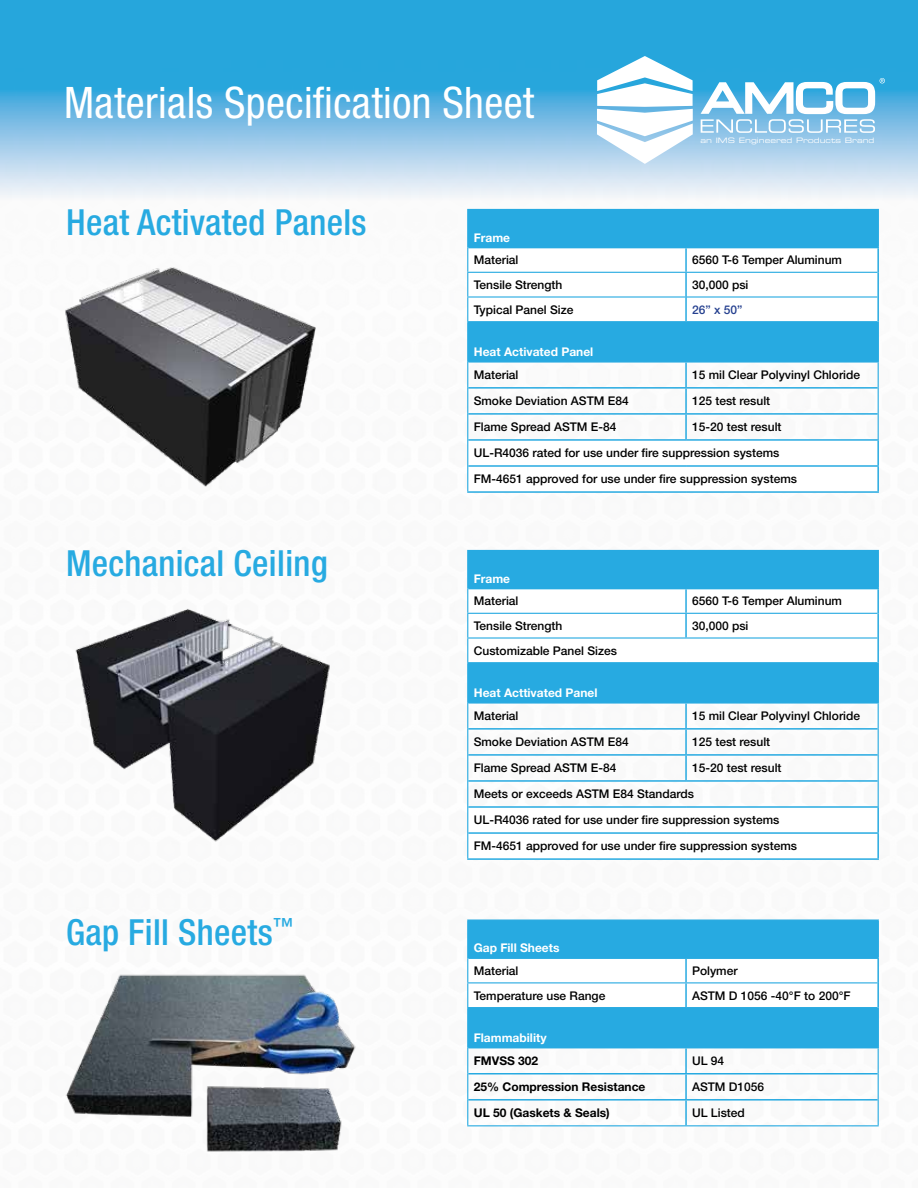
<style>
.page{position:relative;width:918px;height:1188px;background:#fff}
.page>*{position:absolute;margin:0;border:0;box-sizing:border-box;transform-origin:0 0}
.t1{font:condensed 43.5px "Helvetica Neue LT Std";letter-spacing:.01em;color:#fff}
.t2{font:500 condensed 36px "Helvetica Neue LT Std";letter-spacing:.01em;color:#27aae1}
.t3{font:500 12px/26.1px "Helvetica Neue LT Std";color:#000}
.t4{font:700 12px "Helvetica Neue LT Std";color:#fff}
.t5{font:700 12px "Helvetica Neue LT Std";color:#000}
.t6{font:500 12px "Helvetica Neue LT Std";color:#25408f}
.t7{font:7.35px "Eurostile LT Std Ex 2";color:#fff}
.s1{font-weight:700}
</style>
<div class="page">
<img style="left:0;top:0;width:918px;height:1127px">
<svg style="left:597px;top:56px;width:96px;height:108px"></svg>
<svg style="left:699px;top:78px;width:186px;height:55px"></svg>
<div style="left:468px;top:210px;width:409px;height:151px;background:#27aae1"></div>
<hr style="left:468px;top:361px;width:218px;height:2px;background:#27aae1">
<hr style="left:686px;top:361px;width:193px;height:2px;background:#27aae1">
<hr style="left:468px;top:247px;width:218px;height:1px;background:#27aae1">
<hr style="left:686px;top:247px;width:193px;height:1px;background:#27aae1">
<hr style="left:467px;top:491px;width:219px;height:2px;background:#27aae1">
<hr style="left:686px;top:491px;width:193px;height:2px;background:#27aae1">
<hr style="left:467px;top:209px;width:219px;height:1px;background:#27aae1">
<hr style="left:467px;top:210px;width:1px;height:38px;background:#27aae1">
<hr style="left:686px;top:209px;width:193px;height:1px;background:#27aae1">
<svg style="left:467px;top:248px;width:410px;height:74px"></svg>
<hr style="left:467px;top:322px;width:1px;height:40px;background:#27aae1">
<svg style="left:467px;top:362px;width:412px;height:130px"></svg>
<hr style="left:877px;top:210px;width:2px;height:37px;background:#27aae1">
<hr style="left:877px;top:248px;width:2px;height:24px;background:#27aae1">
<hr style="left:877px;top:272px;width:2px;height:25px;background:#27aae1">
<hr style="left:877px;top:297px;width:2px;height:25px;background:#27aae1">
<hr style="left:877px;top:322px;width:2px;height:39px;background:#27aae1">
<hr style="left:877px;top:441px;width:2px;height:24px;background:#27aae1">
<hr style="left:877px;top:467px;width:2px;height:24px;background:#27aae1">
<img style="left:48px;top:260px;width:280px;height:243px">
<img style="left:66px;top:598px;width:280px;height:262px">
<img style="left:42px;top:968px;width:349px;height:184px">
<div style="left:468px;top:551px;width:409px;height:151px;background:#27aae1"></div>
<hr style="left:468px;top:702px;width:218px;height:2px;background:#27aae1">
<hr style="left:686px;top:702px;width:193px;height:2px;background:#27aae1">
<hr style="left:468px;top:588px;width:218px;height:1px;background:#27aae1">
<hr style="left:686px;top:588px;width:193px;height:1px;background:#27aae1">
<hr style="left:467px;top:858px;width:219px;height:2px;background:#27aae1">
<hr style="left:686px;top:858px;width:193px;height:2px;background:#27aae1">
<hr style="left:467px;top:550px;width:219px;height:1px;background:#27aae1">
<hr style="left:467px;top:551px;width:1px;height:38px;background:#27aae1">
<hr style="left:686px;top:550px;width:193px;height:1px;background:#27aae1">
<svg style="left:467px;top:589px;width:410px;height:74px"></svg>
<hr style="left:467px;top:663px;width:1px;height:40px;background:#27aae1">
<svg style="left:467px;top:703px;width:412px;height:156px"></svg>
<hr style="left:877px;top:551px;width:2px;height:37px;background:#27aae1">
<hr style="left:877px;top:589px;width:2px;height:24px;background:#27aae1">
<hr style="left:877px;top:613px;width:2px;height:25px;background:#27aae1">
<hr style="left:877px;top:638px;width:2px;height:25px;background:#27aae1">
<hr style="left:877px;top:663px;width:2px;height:39px;background:#27aae1">
<hr style="left:877px;top:808px;width:2px;height:24px;background:#27aae1">
<hr style="left:877px;top:834px;width:2px;height:24px;background:#27aae1">
<div style="left:468px;top:921px;width:409px;height:126px;background:#27aae1"></div>
<svg style="left:467px;top:1048px;width:1px;height:77px"></svg>
<svg style="left:878px;top:1048px;width:1px;height:77px"></svg>
<hr style="left:467px;top:1125px;width:219px;height:1px;background:#27aae1">
<hr style="left:686px;top:1125px;width:193px;height:1px;background:#27aae1">
<hr style="left:468px;top:1047px;width:218px;height:1px;background:#27aae1">
<hr style="left:686px;top:1047px;width:193px;height:1px;background:#27aae1">
<hr style="left:685px;top:1048px;width:2px;height:25px;background:#27aae1">
<hr style="left:468px;top:1073px;width:218px;height:2px;background:#27aae1">
<hr style="left:686px;top:1073px;width:192px;height:2px;background:#27aae1">
<hr style="left:685px;top:1075px;width:2px;height:24px;background:#27aae1">
<hr style="left:468px;top:1099px;width:218px;height:2px;background:#27aae1">
<hr style="left:686px;top:1099px;width:192px;height:2px;background:#27aae1">
<hr style="left:685px;top:1101px;width:2px;height:24px;background:#27aae1">
<hr style="left:468px;top:957px;width:218px;height:2px;background:#27aae1">
<hr style="left:686px;top:957px;width:193px;height:2px;background:#27aae1">
<hr style="left:467px;top:920px;width:219px;height:1px;background:#27aae1">
<hr style="left:467px;top:921px;width:1px;height:37px;background:#27aae1">
<hr style="left:686px;top:920px;width:193px;height:1px;background:#27aae1">
<svg style="left:467px;top:958px;width:410px;height:50px"></svg>
<hr style="left:467px;top:1008px;width:1px;height:40px;background:#27aae1">
<hr style="left:877px;top:921px;width:2px;height:36px;background:#27aae1">
<hr style="left:877px;top:959px;width:2px;height:24px;background:#27aae1">
<hr style="left:877px;top:983px;width:2px;height:25px;background:#27aae1">
<hr style="left:877px;top:1008px;width:2px;height:39px;background:#27aae1">
<h1 class="t1" style="left:64px;top:77px;width:472px">Materials Specification Sheet</h1>
<p class="t7" style="left:701px;top:135px;width:175px">an IMS Engineered Products Brand</p>
<h2 class="t2" style="left:66px;top:200px;width:302px">Heat Activated Panels</h2>
<h2 class="t2" style="left:66px;top:541px;width:263px">Mechanical Ceiling</h2>
<h2 class="t2" style="left:66px;top:911px;width:229px">Gap Fill Sheets<sup>™</sup></h2>
<p class="t4" style="left:474px;top:230px;width:38px">Frame</p>
<p class="t3" style="left:474px;top:247px;width:46px">Material</p>
<p class="t3" style="left:692px;top:247px;width:152px">6560 T-6 Temper Aluminum</p>
<p class="t3" style="left:474px;top:271px;width:90px">Tensile Strength</p>
<p class="t3" style="left:692px;top:271px;width:58px">30,000 psi</p>
<p class="t3" style="left:474px;top:296px;width:101px">Typical Panel Size</p>
<p class="t6" style="left:692px;top:302px;width:52px">26” x 50”</p>
<p class="t4" style="left:474px;top:344px;width:121px">Heat Activated Panel</p>
<p class="t3" style="left:474px;top:362px;width:46px">Material</p>
<p class="t3" style="left:692px;top:362px;width:170px">15 mil Clear Polyvinyl Chloride</p>
<p class="t3" style="left:474px;top:388px;width:156px">Smoke Deviation ASTM E84</p>
<p class="t3" style="left:692px;top:388px;width:80px">125 test result</p>
<p class="t3" style="left:474px;top:414px;width:144px">Flame Spread ASTM E-84</p>
<p class="t3" style="left:474px;top:414px;width:325px;text-indent:218px">15-20 test result<br>UL-R4036 rated for use under fire suppression systems<br>FM-4651 approved for use under fire suppression systems</p>
<p class="t4" style="left:474px;top:571px;width:38px">Frame</p>
<p class="t3" style="left:474px;top:588px;width:46px">Material</p>
<p class="t3" style="left:692px;top:588px;width:152px">6560 T-6 Temper Aluminum</p>
<p class="t3" style="left:474px;top:612px;width:90px">Tensile Strength</p>
<p class="t3" style="left:692px;top:612px;width:58px">30,000 psi</p>
<p class="t3" style="left:474px;top:637px;width:145px">Customizable Panel Sizes</p>
<p class="t4" style="left:474px;top:685px;width:125px">Heat Acttivated Panel</p>
<p class="t3" style="left:474px;top:703px;width:46px">Material</p>
<p class="t3" style="left:692px;top:703px;width:170px">15 mil Clear Polyvinyl Chloride</p>
<p class="t3" style="left:474px;top:729px;width:156px">Smoke Deviation ASTM E84</p>
<p class="t3" style="left:692px;top:729px;width:80px">125 test result</p>
<p class="t3" style="left:474px;top:755px;width:144px">Flame Spread ASTM E-84</p>
<p class="t3" style="left:474px;top:755px;width:325px;text-indent:218px">15-20 test result Meets or exceeds ASTM E84 Standards<br>UL-R4036 rated for use under fire suppression systems FM-4651 approved for use under fire suppression systems</p>
<p class="t4" style="left:474px;top:940px;width:87px">Gap Fill Sheets</p>
<p class="t3" style="left:474px;top:957px;width:46px">Material</p>
<p class="t3" style="left:692px;top:957px;width:47px">Polymer</p>
<p class="t3" style="left:474px;top:982px;width:133px">Temperature use Range</p>
<p class="t3" style="left:692px;top:982px;width:160px">ASTM D 1056 -40<span class="s1">°</span>F to 200<span class="s1">°</span>F</p>
<p class="t4" style="left:474px;top:1030px;width:74px">Flammability</p>
<p class="t5" style="left:474px;top:1053px;width:66px">FMVSS 302</p>
<p class="t3" style="left:692px;top:1048px;width:34px">UL 94</p>
<p class="t5" style="left:474px;top:1079px;width:173px">25% Compression Resistance</p>
<p class="t3" style="left:692px;top:1074px;width:74px">ASTM D1056</p>
<p class="t5" style="left:474px;top:1105px;width:138px">UL 50 (Gaskets &amp; Seals)</p>
<p class="t3" style="left:692px;top:1100px;width:54px">UL Listed</p>
</div>
